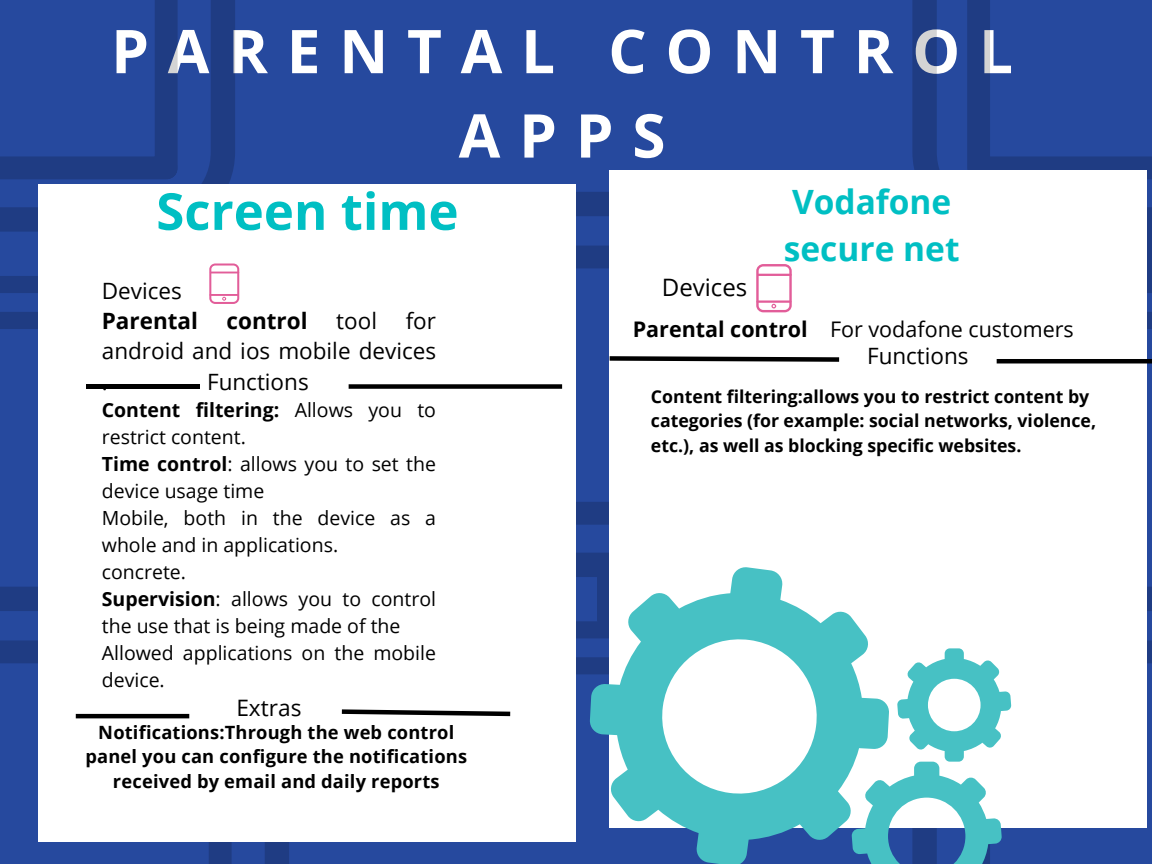
<style>
.page{position:relative;width:1152px;height:864px;background:#26499e}
.page>*{position:absolute;margin:0;border:0;box-sizing:border-box;transform-origin:0 0}
.t1{font:700 60.3px/84.3px "Open Sans";letter-spacing:.31em;color:#fff;text-align:center}
.t2{font:700 51px "Open Sans";color:#00bfc3}
.t3{font:700 33.45px/47px "Open Sans";color:#00bfc3}
.t4{font:24px "Open Sans";color:#000}
.t5{font:22.65px "Open Sans";color:#000}
.t6{font:22.5px/30.3px "Open Sans";color:#000;text-align:justify}
.t7{font:700 22.5px "Open Sans";color:#000}
.t8{font:21.45px "Open Sans";color:#000}
.t9{font:19.5px/27px "Open Sans";color:#000}
.t10{font:700 18.3px/24.8px "Open Sans";letter-spacing:.01em;color:#000;text-align:center}
.t11{font:700 17.7px/24.8px "Open Sans";color:#000}
.s1{font-weight:700}
</style>
<div class="page">
<svg style="left:575px;top:246px;width:35px;height:282px"></svg>
<svg style="left:575px;top:553px;width:35px;height:122px"></svg>
<svg style="left:0;top:0;width:235px;height:232px"></svg>
<svg style="left:0;top:0;width:181px;height:183px"></svg>
<svg style="left:0;top:276px;width:39px;height:54px"></svg>
<svg style="left:0;top:587px;width:289px;height:277px"></svg>
<svg style="left:0;top:640px;width:235px;height:224px"></svg>
<svg style="left:912px;top:0;width:235px;height:207px"></svg>
<svg style="left:967px;top:0;width:185px;height:183px"></svg>
<svg style="left:1146px;top:207px;width:6px;height:123px"></svg>
<svg style="left:1146px;top:640px;width:6px;height:188px"></svg>
<div style="left:39px;top:184px;width:536px;height:657px;background:#fff"></div>
<div style="left:610px;top:171px;width:536px;height:657px;background:#fff"></div>
<hr style="left:210px;top:272px;width:30px;height:1px;background:#e25d99">
<svg style="left:209px;top:263px;width:30px;height:41px"></svg>
<div style="left:349px;top:384px;width:213px;height:5px;background:#000"></div>
<hr style="left:76px;top:714px;width:113px;height:4px;background:#000">
<svg style="left:341px;top:709px;width:170px;height:8px"></svg>
<svg style="left:756px;top:264px;width:36px;height:48px"></svg>
<div style="left:86px;top:384px;width:114px;height:5px;background:#000"></div>
<svg style="left:605px;top:354px;width:235px;height:10px"></svg>
<hr style="left:997px;top:359px;width:155px;height:4px;background:#000">
<svg style="left:590px;top:566px;width:278px;height:298px;fill:#47c1c4"></svg>
<svg style="left:852px;top:648px;width:159px;height:216px"></svg>
<p class="t1" style="left:111px;top:8px;width:903px">PARENTAL CONTROL<br>APPS</p>
<p class="t2" style="left:156px;top:175px;width:304px">Screen time</p>
<p class="t3" style="left:784px;top:177px;width:177px">Vodafone secure net</p>
<p class="t6" style="left:102px;top:275px;width:81px">Devices</p>
<p class="t7" style="left:102px;top:305px;width:98px">Parental</p>
<p class="t7" style="left:227px;top:305px;width:83px">control</p>
<p class="t6" style="left:336px;top:305px;width:42px">tool</p>
<p class="t6" style="left:102px;top:305px;width:336px;text-indent:304px">for android and ios mobile devices .</p>
<p class="t6" style="left:207px;top:366px;width:103px">Functions</p>
<p class="t9" style="left:102px;top:396px;width:336px"><span class="s1">Content filtering:</span> Allows you to restrict content.</p>
<p class="t9" style="left:102px;top:450px;width:336px"><span class="s1">Time control</span>: allows you to set the device usage time</p>
<p class="t9" style="left:102px;top:504px;width:336px">Mobile, both in the device as a whole and in applications.</p>
<p class="t9" style="left:102px;top:558px;width:86px">concrete.</p>
<p class="t9" style="left:102px;top:585px;width:336px"><span class="s1">Supervision</span>: allows you to control the use that is being made of the</p>
<p class="t9" style="left:102px;top:639px;width:336px">Allowed applications on the mobile device.</p>
<p class="t5" style="left:236px;top:692px;width:67px">Extras</p>
<p class="t10" style="left:85px;top:719px;width:383px">Notifications:Through the web control panel you can configure the notifications received by email and daily reports</p>
<p class="t4" style="left:662px;top:271px;width:87px">Devices</p>
<p class="t8" style="left:633px;top:315px;width:443px"><span class="s1">Parental control</span> For vodafone customers</p>
<p class="t6" style="left:867px;top:340px;width:103px">Functions</p>
<p class="t11" style="left:651px;top:383px;width:447px">Content filtering:allows you to restrict content by categories (for example: social networks, violence, etc.), as well as blocking specific websites.</p>
</div>
